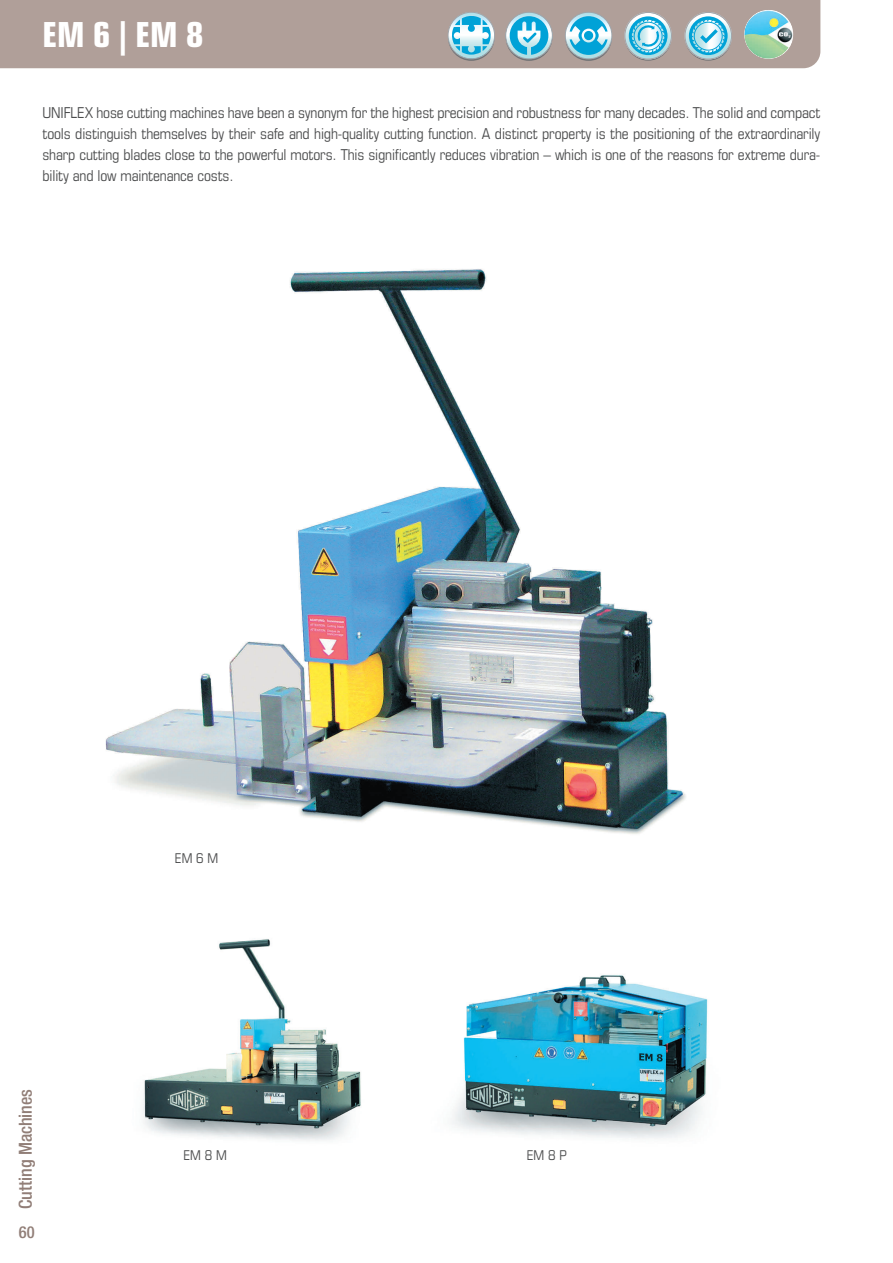
<style>
.page{position:relative;width:893px;height:1263px;background:#fff}
.page>*{position:absolute;margin:0;border:0;box-sizing:border-box;transform-origin:0 0}
.t1{font:700 condensed 34.5px "Eurostile LT Std";color:#fff}
.t2{font:500 condensed 18px "Helvetica Neue LT Pro";color:#917e77}
.t3{font:500 condensed 16.5px "Helvetica Neue LT Pro";color:#917e77}
.t4{font:condensed 15px/21px "Eurostile LT Std";letter-spacing:-.01em;color:#4b4c4d;text-align:justify}
.t5{font:condensed 13.5px "Eurostile LT Std";color:#4b4c4d}
</style>
<div class="page">
<div style="left:0;top:0;width:820px;height:68px;background:#b09f99"></div>
<svg style="left:448px;top:12px;width:49px;height:49px;background:#96c2d0"></svg>
<div style="left:448px;top:12px;width:47px;height:47px;border:1px solid #a3a4a8;border-radius:50%"></div>
<svg style="left:565px;top:12px;width:47px;height:47px;background:#77bcd2"></svg>
<div style="left:565px;top:12px;width:47px;height:47px;border:1px solid #a3a4a8;border-radius:50%"></div>
<svg style="left:506px;top:12px;width:46px;height:47px;background:#78bdd3"></svg>
<div style="left:505px;top:12px;width:48px;height:47px;border:1px solid #a3a4a8;border-radius:50%"></div>
<svg style="left:625px;top:12px;width:46px;height:47px;background:#90c5d5"></svg>
<svg style="left:685px;top:12px;width:46px;height:47px;background:#94c7d5"></svg>
<img style="left:744px;top:10px;width:49px;height:49px;border-radius:50%">
<img style="left:105px;top:269px;width:581px;height:565px">
<img style="left:452px;top:974px;width:256px;height:165px">
<img style="left:142px;top:939px;width:219px;height:202px">
<h1 class="t1" style="left:43px;top:20px;width:162px">EM 6 | EM 8</h1>
<p class="t4" style="left:43px;top:103px;width:779px">UNIFLEX hose cutting machines have been a synonym for the highest precision and robustness for many decades. The solid and compact tools distinguish themselves by their safe and high-quality cutting function. A distinct property is the positioning of the extraordinarily sharp cutting blades close to the powerful motors. This significantly reduces vibration – which is one of the reasons for extreme dura&shy;bility and low maintenance costs.</p>
<p class="t2" style="left:15px;top:1209px;width:122px;rotate:-90deg">Cutting Machines</p>
<p class="t3" style="left:19px;top:1223px;width:17px">60</p>
<p class="t5" style="left:175px;top:852px;width:45px">EM 6 M</p>
<p class="t5" style="left:183px;top:1149px;width:45px">EM 8 M</p>
<p class="t5" style="left:527px;top:1149px;width:41px">EM 8 P</p>
</div>
